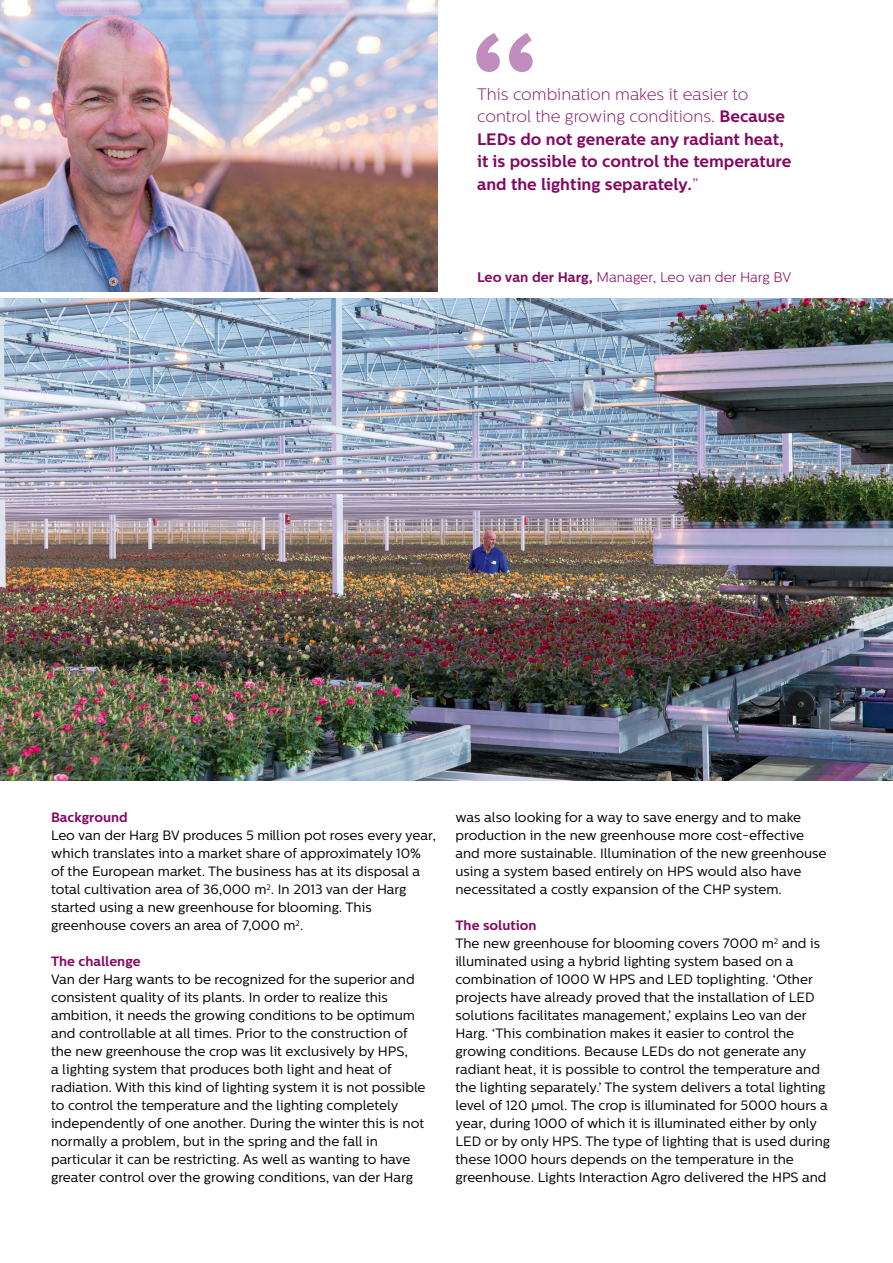
<style>
.page{position:relative;width:893px;height:1263px;background:#fff}
.page>*{position:absolute;margin:0;border:0;box-sizing:border-box;transform-origin:0 0}
.t1{font:700 16.5px/22.5px "Centrale Sans";color:#840862}
.t2{font:300 13.8px "Centrale Sans";color:#840862}
.t3{font:13.5px/18px "Centrale Sans";color:#000}
.t4{font:700 13.5px "Centrale Sans";color:#840862}
.s1{font-weight:200}
.s2{font-weight:700}
.s3{font-weight:700;color:#840862}
</style>
<div class="page">
<img style="left:0;top:299px;width:893px;height:481px">
<img style="left:0;top:0;width:437px;height:292px">
<svg style="left:476px;top:33px;width:57px;height:39px"></svg>
<p class="t1" style="left:477px;top:83px;width:316px"><span class="s1">This combination makes it easier to control the growing conditions.</span> Because LEDs do not generate any radiant heat, it is possible to control the temperature and the lighting separately.<span class="s1">”</span></p>
<p class="t2" style="left:477px;top:270px;width:316px"><span class="s2">Leo van der Harg,</span> Manager, Leo van der Harg BV</p>
<p class="t4" style="left:51px;top:809px;width:78px">Background</p>
<p class="t3" style="left:51px;top:827px;width:386px">Leo van der Harg BV produces 5 million pot roses every year, which translates into a market share of approximately 10% of the European market. The business has at its disposal a total cultivation area of 36,000 m<sup>2</sup>. In 2013 van der Harg started using a new greenhouse for blooming. This greenhouse covers an area of 7,000 m<sup>2</sup>.</p>
<p class="t4" style="left:51px;top:953px;width:91px">The challenge</p>
<p class="t3" style="left:51px;top:971px;width:376px">Van der Harg wants to be recognized for the superior and consistent quality of its plants. In order to realize this ambition, it needs the growing conditions to be optimum and controllable at all times. Prior to the construction of the new greenhouse the crop was lit exclusively by HPS,<br>a lighting system that produces both light and heat of radiation. With this kind of lighting system it is not possible to control the temperature and the lighting completely independently of one another. During the winter this is not normally a problem, but in the spring and the fall in particular it can be restricting. As well as wanting to have greater control over the growing conditions, van der Harg</p>
<p class="t3" style="left:455px;top:809px;width:372px">was also looking for a way to save energy and to make production in the new greenhouse more cost-effective and more sustainable. Illumination of the new greenhouse using a system based entirely on HPS would also have necessitated a costly expansion of the CHP system.</p>
<p class="t3" style="left:455px;top:917px;width:376px"><span class="s3">The solution<br></span>The new greenhouse for blooming covers 7000 m<sup>2</sup> and is illuminated using a hybrid lighting system based on a combination of 1000 W HPS and LED toplighting. ‘Other projects have already proved that the installation of LED solutions facilitates management,’ explains Leo van der Harg. ‘This combination makes it easier to control the growing conditions. Because LEDs do not generate any radiant heat, it is possible to control the temperature and the lighting separately.’ The system delivers a total lighting level of 120 µmol. The crop is illuminated for 5000 hours a year, during 1000 of which it is illuminated either by only LED or by only HPS. The type of lighting that is used during these 1000 hours depends on the temperature in the greenhouse. Lights Interaction Agro delivered the HPS and</p>
</div>
